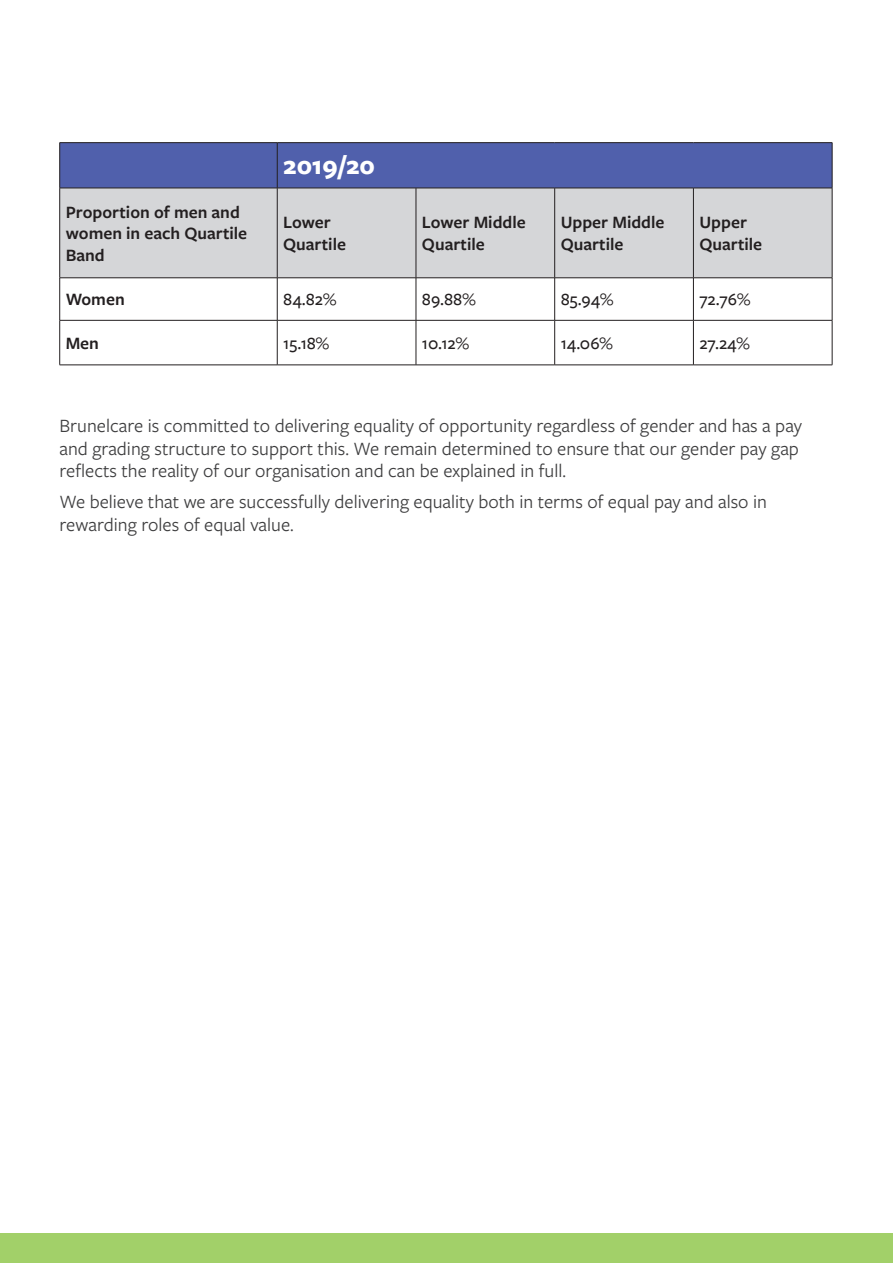
<style>
.page{position:relative;width:893px;height:1263px;background:#fff}
.page>*{position:absolute;margin:0;border:0;box-sizing:border-box;transform-origin:0 0}
.t1{font:700 27px "Freight Sans Pro";color:#fff}
.t2{font:19.5px/22.5px "Freight Sans Pro";color:#3e3e3f}
.t3{font:600 18px/21.6px "Freight Sans Pro";color:#231f20}
.t4{font:500 18px "Freight Sans Pro";color:#231f20}
</style>
<div class="page">
<div style="left:0;top:1233px;width:893px;height:30px;background:#a2d069"></div>
<div style="left:60px;top:143px;width:772px;height:45px;background:#5060ac"></div>
<div style="left:60px;top:189px;width:772px;height:89px;background:#d5d6d8"></div>
<hr style="left:60px;top:142px;width:217px;height:1px;background:#231f20">
<hr style="left:59px;top:143px;width:1px;height:45px;background:#231f20">
<hr style="left:277px;top:142px;width:139px;height:1px;background:#231f20">
<hr style="left:277px;top:143px;width:1px;height:45px;background:#231f20">
<hr style="left:416px;top:142px;width:139px;height:1px;background:#231f20">
<hr style="left:555px;top:142px;width:138px;height:1px;background:#231f20">
<hr style="left:693px;top:142px;width:139px;height:1px;background:#231f20">
<hr style="left:832px;top:143px;width:1px;height:45px;background:#231f20">
<hr style="left:60px;top:188px;width:217px;height:1px;background:#231f20">
<hr style="left:59px;top:188px;width:1px;height:90px;background:#231f20">
<hr style="left:277px;top:188px;width:139px;height:1px;background:#231f20">
<hr style="left:277px;top:188px;width:1px;height:90px;background:#231f20">
<hr style="left:416px;top:188px;width:139px;height:1px;background:#231f20">
<hr style="left:416px;top:188px;width:1px;height:90px;background:#231f20">
<hr style="left:555px;top:188px;width:138px;height:1px;background:#231f20">
<hr style="left:554px;top:188px;width:1px;height:90px;background:#231f20">
<hr style="left:693px;top:188px;width:139px;height:1px;background:#231f20">
<hr style="left:693px;top:188px;width:1px;height:90px;background:#231f20">
<hr style="left:832px;top:188px;width:1px;height:90px;background:#231f20">
<hr style="left:60px;top:278px;width:217px;height:1px;background:#231f20">
<hr style="left:59px;top:278px;width:1px;height:42px;background:#231f20">
<hr style="left:277px;top:278px;width:139px;height:1px;background:#231f20">
<hr style="left:277px;top:278px;width:1px;height:42px;background:#231f20">
<hr style="left:416px;top:278px;width:139px;height:1px;background:#231f20">
<hr style="left:416px;top:278px;width:1px;height:42px;background:#231f20">
<hr style="left:555px;top:278px;width:138px;height:1px;background:#231f20">
<hr style="left:554px;top:278px;width:1px;height:42px;background:#231f20">
<hr style="left:693px;top:278px;width:139px;height:1px;background:#231f20">
<hr style="left:693px;top:278px;width:1px;height:42px;background:#231f20">
<hr style="left:832px;top:278px;width:1px;height:42px;background:#231f20">
<hr style="left:60px;top:320px;width:217px;height:1px;background:#231f20">
<hr style="left:59px;top:320px;width:1px;height:45px;background:#231f20">
<hr style="left:277px;top:320px;width:139px;height:1px;background:#231f20">
<hr style="left:277px;top:320px;width:1px;height:45px;background:#231f20">
<hr style="left:416px;top:320px;width:139px;height:1px;background:#231f20">
<hr style="left:416px;top:320px;width:1px;height:45px;background:#231f20">
<hr style="left:555px;top:320px;width:138px;height:1px;background:#231f20">
<hr style="left:554px;top:320px;width:1px;height:45px;background:#231f20">
<hr style="left:693px;top:320px;width:139px;height:1px;background:#231f20">
<hr style="left:693px;top:320px;width:1px;height:45px;background:#231f20">
<hr style="left:832px;top:320px;width:1px;height:45px;background:#231f20">
<hr style="left:60px;top:365px;width:217px;height:1px;background:#231f20">
<hr style="left:277px;top:365px;width:139px;height:1px;background:#231f20">
<hr style="left:416px;top:365px;width:139px;height:1px;background:#231f20">
<hr style="left:555px;top:365px;width:138px;height:1px;background:#231f20">
<hr style="left:693px;top:365px;width:139px;height:1px;background:#231f20">
<p class="t3" style="left:66px;top:200px;width:183px">Proportion of men and women in each Quartile<br>Band</p>
<p class="t1" style="left:283px;top:147px;width:93px">2019/20</p>
<p class="t3" style="left:283px;top:211px;width:64px">Lower<br>Quartile</p>
<p class="t3" style="left:422px;top:211px;width:105px">Lower Middle<br>Quartile</p>
<p class="t3" style="left:561px;top:211px;width:105px">Upper Middle<br>Quartile</p>
<p class="t3" style="left:699px;top:211px;width:64px">Upper<br>Quartile</p>
<p class="t3" style="left:66px;top:288px;width:61px">Women</p>
<p class="t4" style="left:283px;top:287px;width:55px">84.82%</p>
<p class="t4" style="left:422px;top:287px;width:55px">89.88%</p>
<p class="t4" style="left:561px;top:287px;width:54px">85.94%</p>
<p class="t4" style="left:699px;top:287px;width:53px">72.76%</p>
<p class="t3" style="left:66px;top:331px;width:35px">Men</p>
<p class="t4" style="left:283px;top:331px;width:48px">15.18%</p>
<p class="t4" style="left:422px;top:331px;width:49px">10.12%</p>
<p class="t4" style="left:561px;top:331px;width:54px">14.06%</p>
<p class="t4" style="left:699px;top:331px;width:52px">27.24%</p>
<p class="t2" style="left:60px;top:414px;width:744px">Brunelcare is committed to delivering equality of opportunity regardless of gender and has a pay and grading structure to support this. We remain determined to ensure that our gender pay gap reflects the reality of our organisation and can be explained in full.</p>
<p class="t2" style="left:60px;top:490px;width:709px">We believe that we are successfully delivering equality both in terms of equal pay and also in rewarding roles of equal value.</p>
</div>
